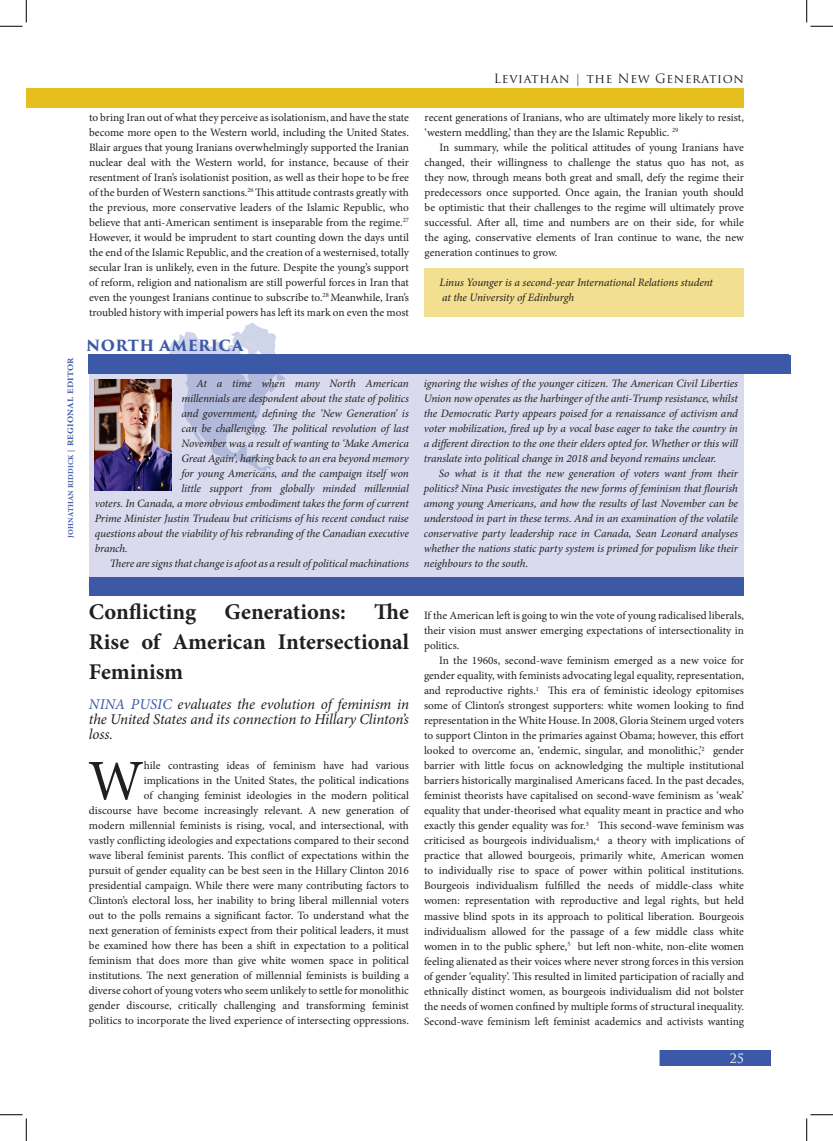
<style>
.page{position:relative;width:833px;height:1141px;background:#fff}
.page>*{position:absolute;margin:0;border:0;box-sizing:border-box;transform-origin:0 0}
.t1{font:57.38px "Minion Pro";color:#231f20}
.t2{font:700 22.5px/30px "Minion Pro";color:#231f20;text-align:justify}
.t3{font:italic 15px/15px "Minion Pro";letter-spacing:-.01em;color:#231f20;text-align:justify}
.t4{font:700 15px "Trajan Pro 3";letter-spacing:.03em;color:#3c59a7}
.t5{font:12.5px "Trajan Pro 3";letter-spacing:.05em;color:#231f20}
.t6{font:12.5px "Trajan Pro 3";color:#fff}
.t7{font:11.25px/15px "Minion Pro";color:#231f20;text-align:justify}
.t8{font:italic 11.25px/15px "Minion Pro";letter-spacing:-.01em;color:#231f20;text-align:justify}
.t9{font:700 7.5px "Minion Pro";letter-spacing:.025em;color:#3c59a7}
.s1{font-size:8.38px}
.s2{color:#3c59a7}
</style>
<div class="page">
<div style="left:424px;top:269px;width:318px;height:48px;background:#f2df8f"></div>
<div style="left:659px;top:1050px;width:111px;height:15px;background:#3c59a7"></div>
<div style="left:89px;top:364px;width:654px;height:222px;background:#d9daed"></div>
<svg style="left:169px;top:323px;width:116px;height:148px"></svg>
<img style="left:95px;top:379px;width:76px;height:111px">
<div style="left:89px;top:577px;width:654px;height:18px;background:#3c59a7"></div>
<div style="left:26px;top:88px;width:20px;height:20px;background:#e6bf1f"></div>
<div style="left:44px;top:88px;width:700px;height:20px;background:#e6bf1f"></div>
<div style="left:88px;top:354px;width:700px;height:20px;background:#3c59a7"></div>
<svg style="left:0;top:0;width:27px;height:27px"></svg>
<svg style="left:0;top:1114px;width:27px;height:26px"></svg>
<svg style="left:806px;top:0;width:26px;height:27px"></svg>
<svg style="left:806px;top:1114px;width:26px;height:26px"></svg>
<p class="t9" style="left:65px;top:537px;width:182px;rotate:-90deg">JOHNATHAN RIDDICK | <span class="s1">REGIONAL EDITOR</span></p>
<p class="t5" style="left:493px;top:70px;width:251px">Leviathan | the New Generation</p>
<p class="t7" style="left:89px;top:110px;width:321px">to bring Iran out of what they perceive as isolationism, and have the state become more open to the Western world, including the United States.<br>Blair argues that young Iranians overwhelmingly supported the Iranian nuclear deal with the Western world, for instance, because of their resentment of Iran’s isolationist position, as well as their hope to be free of the burden of Western sanctions.<sup>26</sup> This attitude contrasts greatly with the previous, more conservative leaders of the Islamic Republic, who believe that anti-American sentiment is inseparable from the regime.<sup>27<br></sup>However, it would be imprudent to start counting down the days until the end of the Islamic Republic, and the creation of a westernised, totally secular Iran is unlikely, even in the future. Despite the young’s support of reform, religion and nationalism are still powerful forces in Iran that even the youngest Iranians continue to subscribe to.<sup>28</sup> Meanwhile, Iran’s troubled history with imperial powers has left its mark on even the most</p>
<p class="t7" style="left:424px;top:110px;width:320px">recent generations of Iranians, who are ultimately more likely to resist, ‘western meddling,’ than they are the Islamic Republic. <sup>29</sup></p>
<p class="t7" style="left:424px;top:140px;width:320px;text-indent:15px">In summary, while the political attitudes of young Iranians have changed, their willingness to challenge the status quo has not, as they now, through means both great and small, defy the regime their predecessors once supported. Once again, the Iranian youth should be optimistic that their challenges to the regime will ultimately prove successful. After all, time and numbers are on their side, for while the aging, conservative elements of Iran continue to wane, the new generation continues to grow.</p>
<p class="t8" style="left:439px;top:275px;width:275px">Linus Younger is a second-year International Relations student at the University of Edinburgh</p>
<h3 class="t4" style="left:86px;top:335px;width:159px">NORTH AMERICA</h3>
<p class="t8" style="left:196px;top:376px;width:214px">At a time when many North American</p>
<p class="t8" style="left:181px;top:391px;width:229px">millennials are despondent about the state of politics</p>
<p class="t8" style="left:181px;top:406px;width:229px">and government, defining the ‘New Generation’ is</p>
<p class="t8" style="left:181px;top:421px;width:229px">can be challenging. The political revolution of last</p>
<p class="t8" style="left:181px;top:436px;width:229px">November was a result of wanting to ‘Make America</p>
<p class="t8" style="left:181px;top:451px;width:229px">Great Again’, harking back to an era beyond memory</p>
<p class="t8" style="left:181px;top:466px;width:229px">for young Americans, and the campaign itself won</p>
<p class="t8" style="left:181px;top:481px;width:229px">little support from globally minded millennial</p>
<p class="t8" style="left:95px;top:496px;width:315px">voters. In Canada, a more obvious embodiment takes the form of current</p>
<p class="t8" style="left:95px;top:511px;width:315px">Prime Minister Justin Trudeau but criticisms of his recent conduct raise</p>
<p class="t8" style="left:95px;top:526px;width:315px">questions about the viability of his rebranding of the Canadian executive</p>
<p class="t8" style="left:95px;top:541px;width:35px">branch.</p>
<p class="t8" style="left:110px;top:556px;width:300px">There are signs that change is afoot as a result of political machinations</p>
<p class="t8" style="left:423px;top:376px;width:315px">ignoring the wishes of the younger citizen. The American Civil Liberties Union now operates as the harbinger of the anti-Trump resistance, whilst the Democratic Party appears poised for a renaissance of activism and voter mobilization, fired up by a vocal base eager to take the country in a different direction to the one their elders opted for. Whether or this will translate into political change in 2018 and beyond remains unclear.</p>
<p class="t8" style="left:423px;top:466px;width:315px;text-indent:15px">So what is it that the new generation of voters want from their politics? Nina Pusic investigates the new forms of feminism that flourish among young Americans, and how the results of last November can be understood in part in these terms. And in an examination of the volatile conservative party leadership race in Canada, Sean Leonard analyses whether the nations static party system is primed for populism like their neighbours to the south.</p>
<h2 class="t2" style="left:89px;top:596px;width:321px;text-indent:285px">The Rise of American Intersectional Feminism</h2>
<h3 class="t3" style="left:89px;top:697px;width:321px"><span class="s2">NINA PUSIC</span> evaluates the evolution of feminism in the United States and its connection to Hillary Clinton’s loss.</h3>
<h1 class="t1" style="left:88px;top:742px;width:57px">W</h1>
<h2 class="t2" style="left:89px;top:596px;width:109px">Conflicting</h2>
<h2 class="t2" style="left:224px;top:596px;width:123px">Generations:</h2>
<p class="t7" style="left:89px;top:758px;width:321px;text-align:right">hile contrasting ideas of feminism have had various implications in the United States, the political indications<br>of changing feminist ideologies in the modern political<br>discourse have become increasingly relevant. A new generation of modern millennial feminists is rising, vocal, and intersectional, with vastly conflicting ideologies and expectations compared to their second wave liberal feminist parents. This conflict of expectations within the pursuit of gender equality can be best seen in the Hillary Clinton 2016 presidential campaign. While there were many contributing factors to Clinton’s electoral loss, her inability to bring liberal millennial voters out to the polls remains a significant factor. To understand what the next generation of feminists expect from their political leaders, it must be examined how there has been a shift in expectation to a political feminism that does more than give white women space in political institutions. The next generation of millennial feminists is building a diverse cohort of young voters who seem unlikely to settle for monolithic gender discourse, critically challenging and transforming feminist politics to incorporate the lived experience of intersecting oppressions.</p>
<p class="t7" style="left:424px;top:608px;width:321px">If the American left is going to win the vote of young radicalised liberals, their vision must answer emerging expectations of intersectionality in politics.</p>
<p class="t7" style="left:424px;top:653px;width:321px;text-indent:15px">In the 1960s, second-wave feminism emerged as a new voice for gender equality, with feminists advocating legal equality, representation, and reproductive rights.<sup>1</sup> This era of feministic ideology epitomises some of Clinton’s strongest supporters: white women looking to find representation in the White House. In 2008, Gloria Steinem urged voters to support Clinton in the primaries against Obama; however, this effort looked to overcome an, ‘endemic, singular, and monolithic,’<sup>2</sup> gender barrier with little focus on acknowledging the multiple institutional barriers historically marginalised Americans faced. In the past decades, feminist theorists have capitalised on second-wave feminism as ‘weak’ equality that under-theorised what equality meant in practice and who exactly this gender equality was for.<sup>3</sup> This second-wave feminism was criticised as bourgeois individualism,<sup>4</sup> a theory with implications of practice that allowed bourgeois, primarily white, American women to individually rise to space of power within political institutions.<br>Bourgeois individualism fulfilled the needs of middle-class white women: representation with reproductive and legal rights, but held massive blind spots in its approach to political liberation. Bourgeois individualism allowed for the passage of a few middle class white women in to the public sphere,<sup>5</sup> but left non-white, non-elite women feeling alienated as their voices where never strong forces in this version of gender ‘equality’. This resulted in limited participation of racially and ethnically distinct women, as bourgeois individualism did not bolster the needs of women confined by multiple forms of structural inequality.<br>Second-wave feminism left feminist academics and activists wanting</p>
<p class="t6" style="left:729px;top:1049px;width:16px">25</p>
</div>
